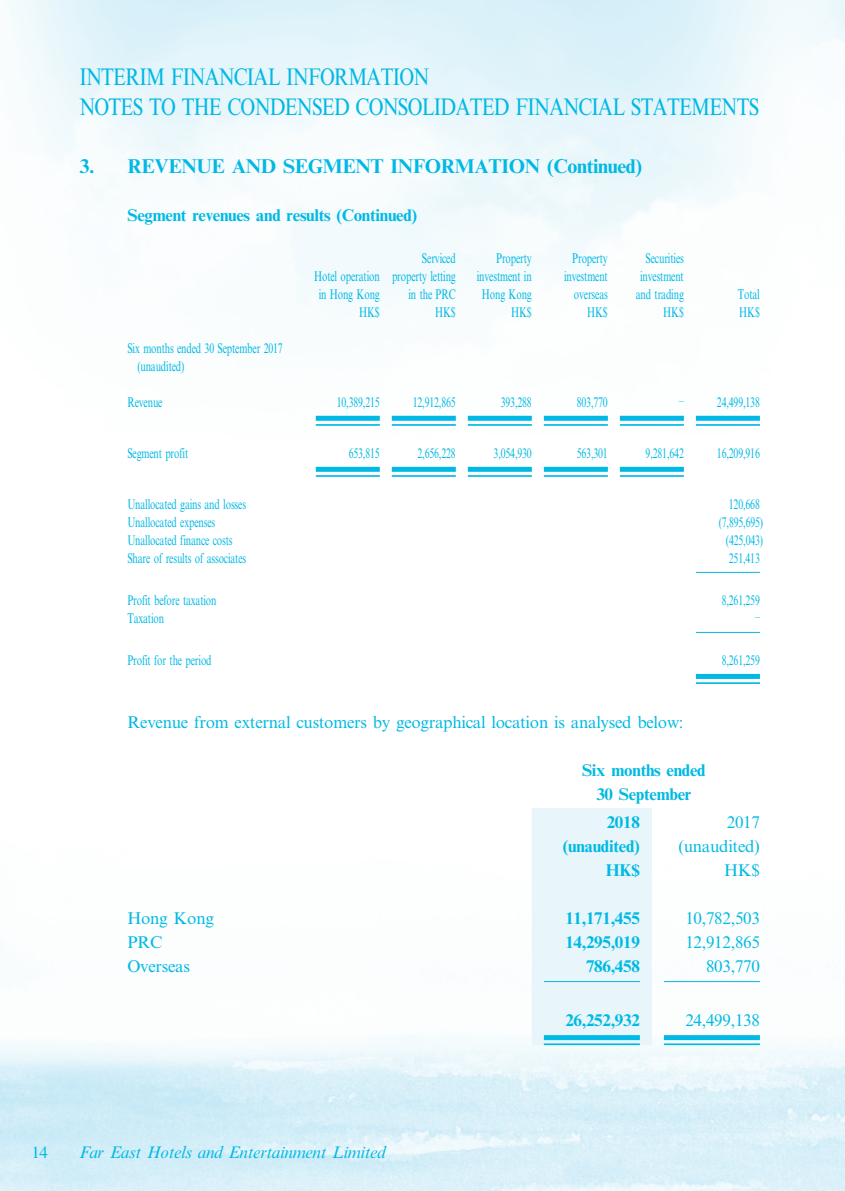
<style>
.page{position:relative;width:845px;height:1191px;background:#fff}
.page>*{position:absolute;margin:0;border:0;box-sizing:border-box;transform-origin:0 0}
.t1{font:24px/30px "Times New Roman MT Std";letter-spacing:-.04em;color:#00b9e4;scale:.8 1}
._03_H1{font:700 20px "Times New Roman MT Std";letter-spacing:-.02em;color:#00b9e4}
._01_Body_Text{font:700 17px/24px "Times New Roman MT Std";letter-spacing:-.015em;color:#00b9e4;text-align:center}
._12___P2{font:17px "Times New Roman MT Std";letter-spacing:-.02em;color:#00b9e4}
._01_Body_Text-2{font:17px "Times New Roman MT Std";letter-spacing:-.015em;color:#00b9e4}
.t2{font:italic 17px "Times New Roman MT Std";letter-spacing:-.02em;color:#00b9e4}
._04___H2{font:700 17px "Times New Roman MT Std";letter-spacing:-.02em;color:#00b9e4}
._15_Table_Stub{font:17px "Times New Roman MT Std";letter-spacing:-.02em;color:#00b9e4}
.t3{font:17px "Times LT Std";color:#00b9e4}
._02_Note_Text{font:14px/18px "Times New Roman MT Std";letter-spacing:-.02em;color:#00b9e4;text-align:right;scale:.7 1}
._29_Table_Stub__Note{font:14px/18px "Times New Roman MT Std";letter-spacing:-.02em;color:#00b9e4;scale:.7 1}
</style>
<div class="page">
<div style="left:316px;top:416px;width:64px;height:5px;background:#00b9e4"></div>
<hr style="left:316px;top:424px;width:64px;height:2px;background:#00b9e4">
<div style="left:392px;top:416px;width:64px;height:5px;background:#00b9e4"></div>
<hr style="left:392px;top:424px;width:64px;height:2px;background:#00b9e4">
<div style="left:468px;top:416px;width:64px;height:5px;background:#00b9e4"></div>
<hr style="left:468px;top:424px;width:64px;height:2px;background:#00b9e4">
<div style="left:544px;top:416px;width:64px;height:5px;background:#00b9e4"></div>
<hr style="left:544px;top:424px;width:64px;height:2px;background:#00b9e4">
<div style="left:620px;top:416px;width:64px;height:5px;background:#00b9e4"></div>
<hr style="left:620px;top:424px;width:64px;height:2px;background:#00b9e4">
<div style="left:696px;top:416px;width:64px;height:5px;background:#00b9e4"></div>
<hr style="left:696px;top:424px;width:64px;height:2px;background:#00b9e4">
<div style="left:316px;top:467px;width:64px;height:5px;background:#00b9e4"></div>
<hr style="left:316px;top:475px;width:64px;height:2px;background:#00b9e4">
<div style="left:392px;top:467px;width:64px;height:5px;background:#00b9e4"></div>
<hr style="left:392px;top:475px;width:64px;height:2px;background:#00b9e4">
<div style="left:468px;top:467px;width:64px;height:5px;background:#00b9e4"></div>
<hr style="left:468px;top:475px;width:64px;height:2px;background:#00b9e4">
<div style="left:544px;top:467px;width:64px;height:5px;background:#00b9e4"></div>
<hr style="left:544px;top:475px;width:64px;height:2px;background:#00b9e4">
<div style="left:620px;top:467px;width:64px;height:5px;background:#00b9e4"></div>
<hr style="left:620px;top:475px;width:64px;height:2px;background:#00b9e4">
<hr style="left:696px;top:572px;width:64px;height:1px;background:#00b9e4">
<hr style="left:696px;top:632px;width:64px;height:1px;background:#00b9e4">
<div style="left:696px;top:674px;width:64px;height:5px;background:#00b9e4"></div>
<hr style="left:696px;top:682px;width:64px;height:2px;background:#00b9e4">
<div style="left:532px;top:808px;width:120px;height:237px;background:#e8f6fb"></div>
<hr style="left:544px;top:981px;width:96px;height:1px;background:#00b9e4">
<hr style="left:664px;top:981px;width:96px;height:1px;background:#00b9e4">
<div style="left:544px;top:1035px;width:96px;height:5px;background:#00b9e4"></div>
<hr style="left:544px;top:1043px;width:96px;height:2px;background:#00b9e4">
<div style="left:664px;top:1035px;width:96px;height:5px;background:#00b9e4"></div>
<hr style="left:664px;top:1043px;width:96px;height:2px;background:#00b9e4">
<h1 class="t1" style="left:79px;top:62px;width:851px">INTERIM FINANCIAL INFORMATION<br>NOTES TO THE CONDENSED CONSOLIDATED FINANCIAL STATEMENTS</h1>
<p class="_03_H1" style="left:79px;top:153px;width:564px">3. REVENUE AND SEGMENT INFORMATION (Continued)</p>
<p class="_04___H2" style="left:127px;top:204px;width:291px">Segment revenues and results (Continued)</p>
<p class="_02_Note_Text" style="left:314px;top:267px;width:95px;text-align:center">Hotel operation in Hong Kong</p>
<p class="_02_Note_Text" style="left:392px;top:249px;width:93px">Serviced property letting in the PRC</p>
<p class="_02_Note_Text" style="left:477px;top:249px;width:80px">Property investment in<br>Hong Kong</p>
<p class="_02_Note_Text" style="left:564px;top:249px;width:64px">Property investment overseas</p>
<p class="_02_Note_Text" style="left:636px;top:249px;width:70px">Securities investment and trading</p>
<p class="_02_Note_Text" style="left:738px;top:285px;width:33px">Total</p>
<p class="_02_Note_Text" style="left:359px;top:303px;width:31px">HK$</p>
<p class="_02_Note_Text" style="left:435px;top:303px;width:31px">HK$</p>
<p class="_02_Note_Text" style="left:511px;top:303px;width:31px">HK$</p>
<p class="_02_Note_Text" style="left:587px;top:303px;width:31px">HK$</p>
<p class="_02_Note_Text" style="left:663px;top:303px;width:31px">HK$</p>
<p class="_02_Note_Text" style="left:739px;top:303px;width:31px">HK$</p>
<p class="_29_Table_Stub__Note" style="left:137px;top:339px;width:209px;text-indent:-10px">Six months ended 30 September 2017 (unaudited)</p>
<p class="_29_Table_Stub__Note" style="left:127px;top:393px;width:52px">Revenue</p>
<p class="_02_Note_Text" style="left:337px;top:393px;width:63px">10,389,215</p>
<p class="_02_Note_Text" style="left:413px;top:393px;width:63px">12,912,865</p>
<p class="_02_Note_Text" style="left:501px;top:393px;width:46px">393,288</p>
<p class="_02_Note_Text" style="left:577px;top:393px;width:46px">803,770</p>
<p class="_02_Note_Text" style="left:679px;top:391px;width:9px">–</p>
<p class="_02_Note_Text" style="left:717px;top:393px;width:63px">24,499,138</p>
<p class="_29_Table_Stub__Note" style="left:127px;top:444px;width:88px">Segment profit</p>
<p class="_02_Note_Text" style="left:349px;top:444px;width:46px">653,815</p>
<p class="_02_Note_Text" style="left:417px;top:444px;width:56px">2,656,228</p>
<p class="_02_Note_Text" style="left:493px;top:444px;width:56px">3,054,930</p>
<p class="_02_Note_Text" style="left:577px;top:444px;width:46px">563,301</p>
<p class="_02_Note_Text" style="left:645px;top:444px;width:56px">9,281,642</p>
<p class="_02_Note_Text" style="left:717px;top:444px;width:63px">16,209,916</p>
<p class="_29_Table_Stub__Note" style="left:127px;top:495px;width:171px">Unallocated gains and losses</p>
<p class="_02_Note_Text" style="left:729px;top:495px;width:46px">120,668</p>
<p class="_29_Table_Stub__Note" style="left:127px;top:513px;width:127px">Unallocated expenses</p>
<p class="_02_Note_Text" style="left:719px;top:513px;width:65px">(7,895,695)</p>
<p class="_29_Table_Stub__Note" style="left:127px;top:531px;width:152px">Unallocated finance costs</p>
<p class="_02_Note_Text" style="left:726px;top:531px;width:55px">(425,043)</p>
<p class="_29_Table_Stub__Note" style="left:127px;top:549px;width:171px">Share of results of associates</p>
<p class="_02_Note_Text" style="left:729px;top:549px;width:46px">251,413</p>
<p class="_29_Table_Stub__Note" style="left:127px;top:591px;width:129px">Profit before taxation</p>
<p class="_02_Note_Text" style="left:721px;top:591px;width:56px">8,261,259</p>
<p class="_29_Table_Stub__Note" style="left:127px;top:609px;width:54px">Taxation</p>
<p class="_02_Note_Text" style="left:755px;top:608px;width:9px">–</p>
<p class="_29_Table_Stub__Note" style="left:127px;top:651px;width:122px">Profit for the period</p>
<p class="_02_Note_Text" style="left:721px;top:651px;width:56px">8,261,259</p>
<p class="_12___P2" style="left:127px;top:712px;width:558px">Revenue from external customers by geographical location is analysed below:</p>
<p class="_01_Body_Text" style="left:582px;top:758px;width:125px">Six months ended<br>30 September</p>
<p class="_01_Body_Text" style="left:607px;top:810px;width:35px">2018</p>
<p class="_01_Body_Text-2" style="left:727px;top:812px;width:35px">2017</p>
<p class="_01_Body_Text" style="left:563px;top:834px;width:79px">(unaudited)</p>
<p class="_01_Body_Text-2" style="left:678px;top:836px;width:83px">(unaudited)</p>
<p class="_01_Body_Text" style="left:606px;top:858px;width:36px">HK$</p>
<p class="_01_Body_Text-2" style="left:724px;top:860px;width:37px">HK$</p>
<p class="_15_Table_Stub" style="left:127px;top:908px;width:88px">Hong Kong</p>
<p class="_01_Body_Text" style="left:565px;top:906px;width:76px">11,171,455</p>
<p class="_01_Body_Text-2" style="left:685px;top:908px;width:76px">10,782,503</p>
<p class="_15_Table_Stub" style="left:127px;top:932px;width:37px">PRC</p>
<p class="_01_Body_Text" style="left:565px;top:930px;width:76px">14,295,019</p>
<p class="_01_Body_Text-2" style="left:685px;top:932px;width:76px">12,912,865</p>
<p class="_15_Table_Stub" style="left:127px;top:956px;width:64px">Overseas</p>
<p class="_01_Body_Text" style="left:586px;top:954px;width:55px">786,458</p>
<p class="_01_Body_Text-2" style="left:706px;top:956px;width:55px">803,770</p>
<p class="_01_Body_Text" style="left:565px;top:1008px;width:76px">26,252,932</p>
<p class="_01_Body_Text-2" style="left:685px;top:1010px;width:76px">24,499,138</p>
<p class="t3" style="left:31px;top:1142px;width:18px">14</p>
<p class="t2" style="left:79px;top:1142px;width:308px">Far East Hotels and Entertainment Limited</p>
</div>
